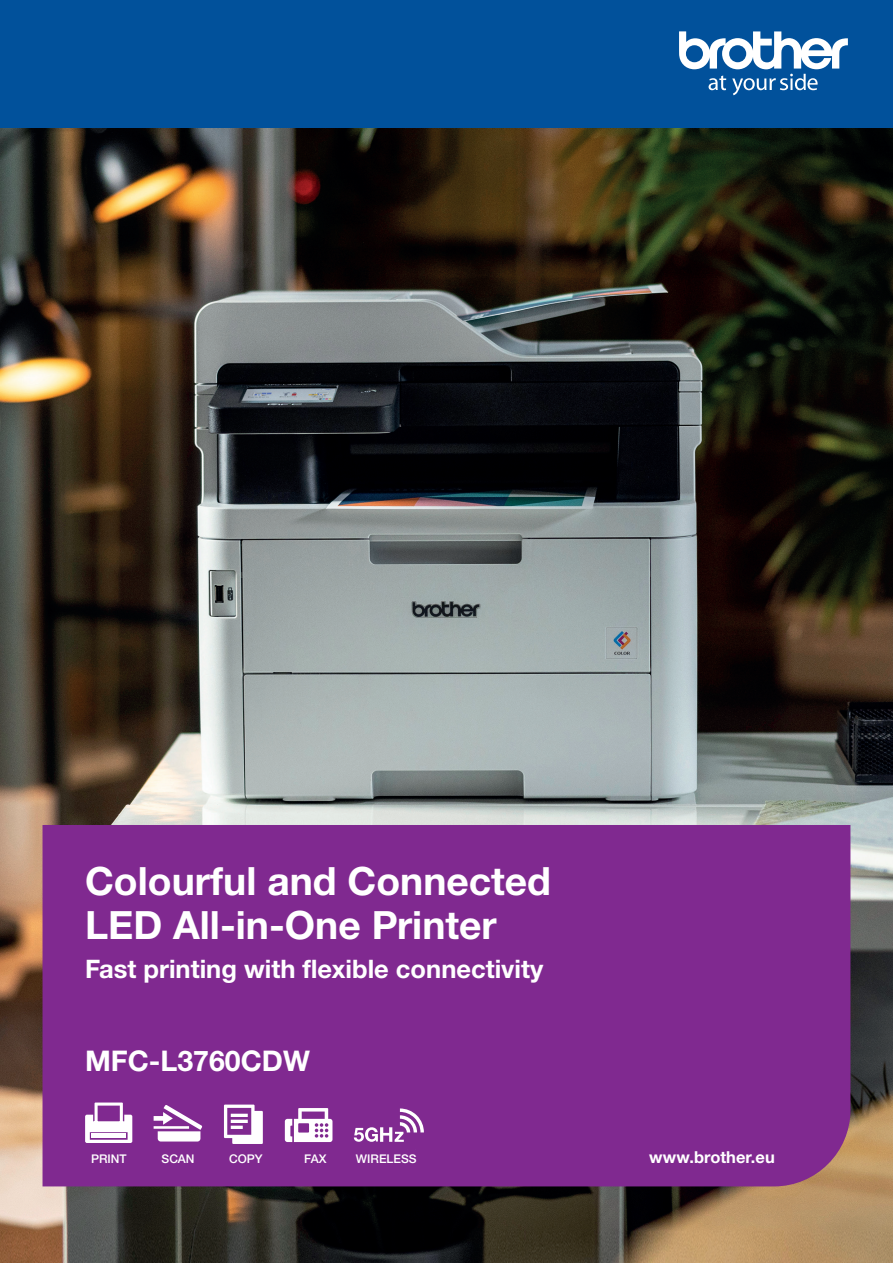
<style>
.page{position:relative;width:893px;height:1263px;background:#fff}
.page>*{position:absolute;margin:0;border:0;box-sizing:border-box;transform-origin:0 0}
.t1{font:700 39px/43.5px "Helvetica Neue LTW1 G";color:#fff}
.t2{font:700 28.5px "Helvetica Neue LTW1 G";color:#fff}
.t3{font:700 25.5px "Helvetica Neue LTW1 G";color:#fff}
.t4{font:700 16.5px "Helvetica Neue LTW1 G";color:#fff}
.t5{font:500 12px "Helvetica Neue LTW1 G";color:#fff}
</style>
<div class="page">
<img style="left:0;top:128px;width:893px;height:1135px">
<div style="left:0;top:0;width:893px;height:128px;background:#01519b"></div>
<svg style="left:679px;top:31px;width:169px;height:64px"></svg>
<div style="left:43px;top:825px;width:807px;height:361px;background:#802990"></div>
<svg style="left:85px;top:1102px;width:47px;height:41px"></svg>
<div style="left:91px;top:1133px;width:35px;height:5px;background:#fff"></div>
<svg style="left:154px;top:1105px;width:48px;height:36px"></svg>
<svg style="left:224px;top:1104px;width:39px;height:40px"></svg>
<svg style="left:285px;top:1108px;width:47px;height:34px"></svg>
<svg style="left:354px;top:1108px;width:70px;height:34px"></svg>
<p class="t1" style="left:85px;top:859px;width:467px">Colourful and Connected<br>LED All-in-One Printer</p>
<p class="t3" style="left:85px;top:953px;width:460px">Fast printing with flexible connectivity</p>
<p class="t2" style="left:85px;top:1043px;width:226px">MFC-L3760CDW</p>
<p class="t5" style="left:91px;top:1151px;width:37px">PRINT</p>
<p class="t5" style="left:162px;top:1151px;width:34px">SCAN</p>
<p class="t5" style="left:229px;top:1151px;width:35px">COPY</p>
<p class="t5" style="left:304px;top:1151px;width:24px">FAX</p>
<p class="t5" style="left:356px;top:1151px;width:62px">WIRELESS</p>
<p class="t4" style="left:649px;top:1147px;width:127px">www.brother.eu</p>
</div>
